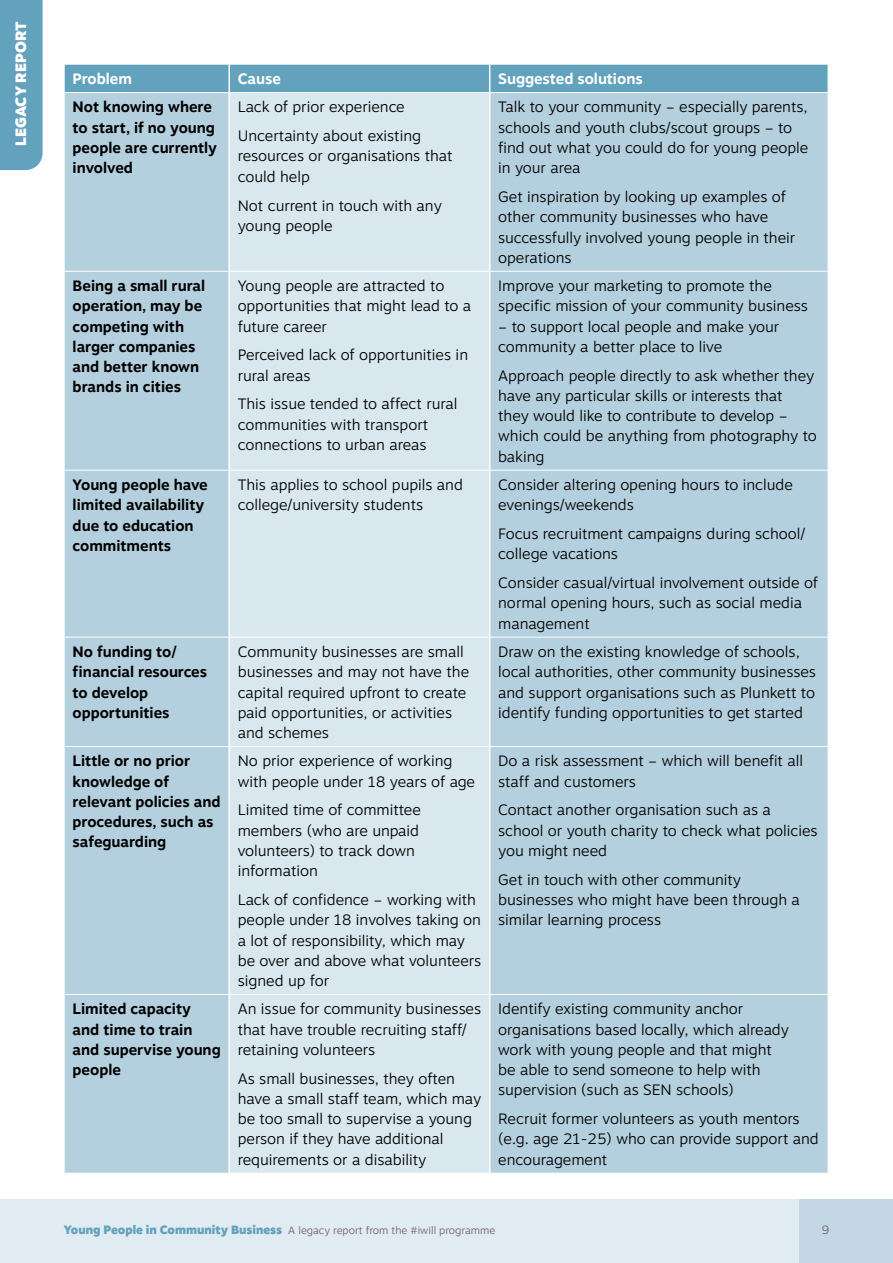
<style>
.page{position:relative;width:893px;height:1263px;background:#fff}
.page>*{position:absolute;margin:0;border:0;box-sizing:border-box;transform-origin:0 0}
.t1{font:300 15px/20.2px "Motiva Sans";color:#000}
.t2{font:700 15px/20.2px "Motiva Sans";color:#000}
.t3{font:700 15px "Motiva Sans";color:#fff}
.t4{font:900 15px "Motiva Sans";color:#fff}
.t5{font:300 12px "Motiva Sans";color:#766068}
.t6{font:300 10.5px "Motiva Sans";color:#766068}
.s1{font-weight:900;font-size:12px;color:#63a2bc}
</style>
<div class="page">
<div style="left:0;top:1199px;width:893px;height:64px;background:#e1ebf2"></div>
<div style="left:799px;top:1199px;width:94px;height:64px;background:#c3d8e4"></div>
<div style="left:0;top:0;width:43px;height:170px;background:#63a2bc"></div>
<div style="left:65px;top:93px;width:763px;height:1080px;background:#b4cfdd"></div>
<div style="left:230px;top:93px;width:259px;height:1080px;background:#d9e7ef"></div>
<hr style="left:228px;top:93px;width:2px;height:178px;background:#fff">
<hr style="left:489px;top:93px;width:1px;height:178px;background:#fff">
<hr style="left:228px;top:272px;width:2px;height:198px;background:#fff">
<hr style="left:489px;top:272px;width:1px;height:198px;background:#fff">
<hr style="left:228px;top:471px;width:2px;height:166px;background:#fff">
<hr style="left:489px;top:471px;width:1px;height:166px;background:#fff">
<hr style="left:228px;top:637px;width:2px;height:109px;background:#fff">
<hr style="left:489px;top:637px;width:1px;height:109px;background:#fff">
<hr style="left:228px;top:747px;width:2px;height:247px;background:#fff">
<hr style="left:489px;top:747px;width:1px;height:247px;background:#fff">
<hr style="left:228px;top:995px;width:2px;height:178px;background:#fff">
<hr style="left:489px;top:995px;width:1px;height:178px;background:#fff">
<div style="left:64px;top:64px;width:764px;height:28px;background:#63a2bc"></div>
<hr style="left:64px;top:271px;width:165px;height:1px;background:#fff">
<hr style="left:229px;top:271px;width:261px;height:1px;background:#fff">
<hr style="left:490px;top:271px;width:338px;height:1px;background:#fff">
<hr style="left:64px;top:470px;width:165px;height:1px;background:#fff">
<hr style="left:229px;top:470px;width:261px;height:1px;background:#fff">
<hr style="left:490px;top:470px;width:338px;height:1px;background:#fff">
<hr style="left:64px;top:637px;width:165px;height:1px;background:#fff">
<hr style="left:229px;top:637px;width:261px;height:1px;background:#fff">
<hr style="left:490px;top:637px;width:338px;height:1px;background:#fff">
<hr style="left:64px;top:746px;width:165px;height:1px;background:#fff">
<hr style="left:229px;top:746px;width:261px;height:1px;background:#fff">
<hr style="left:490px;top:746px;width:338px;height:1px;background:#fff">
<hr style="left:64px;top:994px;width:165px;height:1px;background:#fff">
<hr style="left:229px;top:994px;width:261px;height:1px;background:#fff">
<hr style="left:490px;top:994px;width:338px;height:1px;background:#fff">
<p class="t4" style="left:10px;top:146px;width:127px;rotate:-90deg">LEGACY REPORT</p>
<p class="t3" style="left:73px;top:68px;width:61px">Problem</p>
<p class="t3" style="left:238px;top:68px;width:45px">Cause</p>
<p class="t3" style="left:498px;top:68px;width:146px">Suggested solutions</p>
<p class="t2" style="left:73px;top:97px;width:146px">Not knowing where to start, if no young people are currently involved</p>
<p class="t1" style="left:238px;top:92px;width:185px;line-height:28.8px">Lack of prior experience<br>Uncertainty about existing</p>
<p class="t1" style="left:498px;top:97px;width:312px">Talk to your community – especially parents, schools and youth clubs/scout groups – to find out what you could do for young people in your area</p>
<p class="t1" style="left:498px;top:186px;width:299px">Get inspiration by looking up examples of other community businesses who have successfully involved young people in their operations</p>
<p class="t1" style="left:238px;top:146px;width:216px">resources or organisations that could help</p>
<p class="t1" style="left:238px;top:195px;width:206px">Not current in touch with any young people</p>
<p class="t2" style="left:73px;top:275px;width:134px">Being a small rural operation, may be competing with larger companies and better known brands in cities</p>
<p class="t1" style="left:238px;top:275px;width:235px">Young people are attracted to opportunities that might lead to a future career</p>
<p class="t1" style="left:238px;top:345px;width:232px">Perceived lack of opportunities in rural areas</p>
<p class="t1" style="left:238px;top:394px;width:221px">This issue tended to affect rural communities with transport connections to urban areas</p>
<p class="t1" style="left:498px;top:275px;width:311px">Improve your marketing to promote the specific mission of your community business</p>
<p class="t1" style="left:498px;top:316px;width:283px">– to support local people and make your community a better place to live</p>
<p class="t1" style="left:498px;top:365px;width:320px">Approach people directly to ask whether they have any particular skills or interests that<br>they would like to contribute to develop – which could be anything from photography to baking</p>
<p class="t2" style="left:73px;top:474px;width:137px">Young people have limited availability due to education commitments</p>
<p class="t1" style="left:238px;top:474px;width:227px">This applies to school pupils and college/university students</p>
<p class="t1" style="left:498px;top:474px;width:296px">Consider altering opening hours to include evenings/weekends</p>
<p class="t1" style="left:498px;top:523px;width:309px">Focus recruitment campaigns during school/ college vacations</p>
<p class="t1" style="left:498px;top:572px;width:321px">Consider casual/virtual involvement outside of normal opening hours, such as social media management</p>
<p class="t2" style="left:73px;top:641px;width:136px">No funding to/ financial resources to develop opportunities</p>
<p class="t1" style="left:238px;top:641px;width:233px">Community businesses are small businesses and may not have the capital required upfront to create paid opportunities, or activities and schemes</p>
<p class="t1" style="left:498px;top:641px;width:319px">Draw on the existing knowledge of schools, local authorities, other community businesses and support organisations such as Plunkett to identify funding opportunities to get started</p>
<p class="t2" style="left:73px;top:751px;width:149px">Little or no prior knowledge of relevant policies and procedures, such as safeguarding</p>
<p class="t1" style="left:238px;top:751px;width:239px">No prior experience of working with people under 18 years of age</p>
<p class="t1" style="left:498px;top:751px;width:306px">Do a risk assessment – which will benefit all staff and customers</p>
<p class="t1" style="left:498px;top:800px;width:321px">Contact another organisation such as a school or youth charity to check what policies you might need</p>
<p class="t1" style="left:498px;top:869px;width:303px">Get in touch with other community businesses who might have been through a similar learning process</p>
<p class="t1" style="left:238px;top:800px;width:185px">Limited time of committee members (who are unpaid volunteers) to track down information</p>
<p class="t1" style="left:238px;top:889px;width:245px">Lack of confidence – working with people under 18 involves taking on a lot of responsibility, which may be over and above what volunteers signed up for</p>
<p class="t2" style="left:73px;top:999px;width:150px">Limited capacity and time to train and supervise young people</p>
<p class="t1" style="left:238px;top:999px;width:245px">An issue for community businesses that have trouble recruiting staff/ retaining volunteers</p>
<p class="t1" style="left:238px;top:1068px;width:245px">As small businesses, they often have a small staff team, which may be too small to supervise a young person if they have additional requirements or a disability</p>
<p class="t1" style="left:498px;top:999px;width:292px">Identify existing community anchor organisations based locally, which already work with young people and that might be able to send someone to help with supervision (such as SEN schools)</p>
<p class="t1" style="left:498px;top:1108px;width:322px">Recruit former volunteers as youth mentors (e.g. age 21-25) who can provide support and encouragement</p>
<p class="t6" style="left:64px;top:1222px;width:433px"><span class="s1">Young People in Community Business</span> A legacy report from the #iwill programme</p>
<p class="t5" style="left:822px;top:1221px;width:9px">9</p>
</div>
